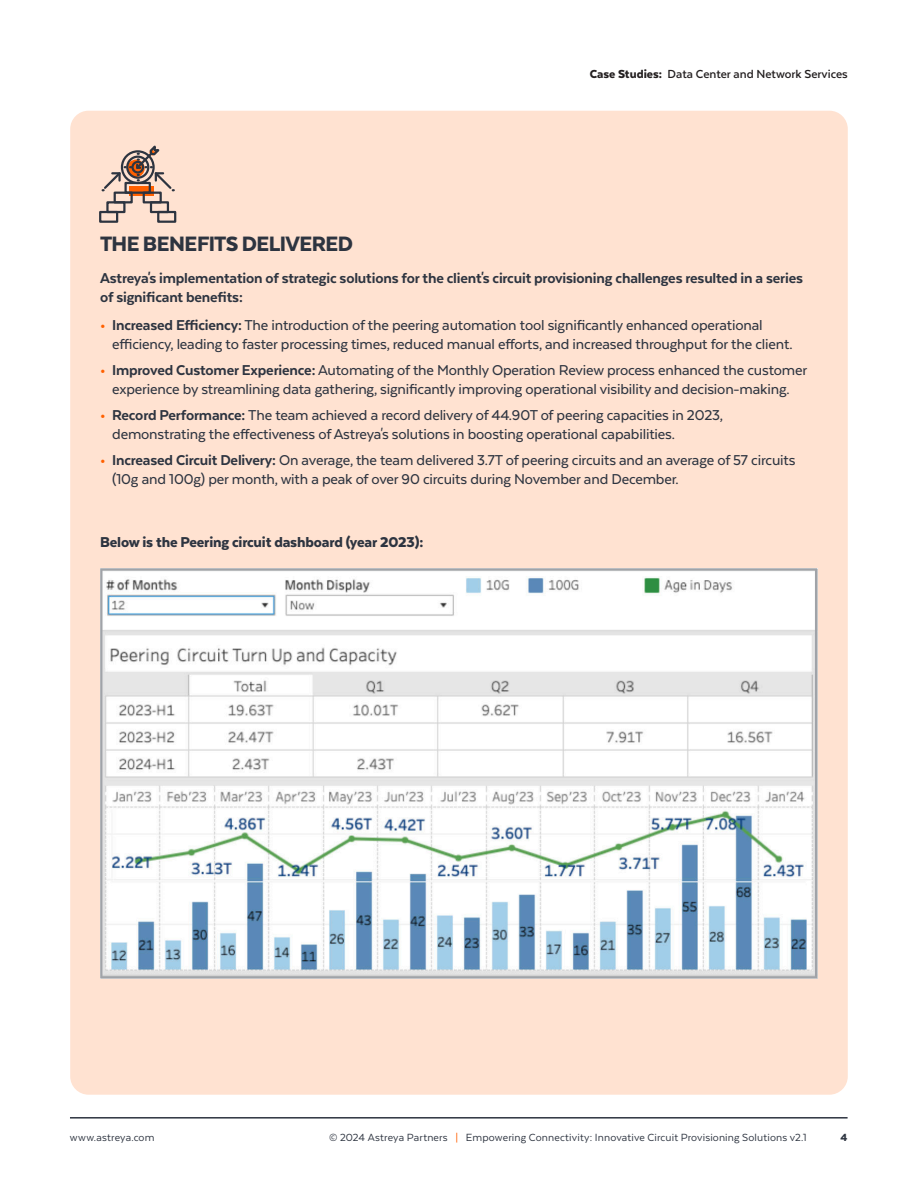
<style>
.page{position:relative;width:918px;height:1188px;background:#fff}
.page>*{position:absolute;margin:0;border:0;box-sizing:border-box;transform-origin:0 0}
.t1{font:800 24px "Texta Pro";letter-spacing:-.025em;color:#2d3440}
.t2{font:500 16.5px/18.8px "Texta Pro";letter-spacing:-.01em;color:#2d3440}
.t3{font:900 16.5px/19.5px "Texta Pro";letter-spacing:-.01em;color:#2d3440}
.t4{font:800 16.5px "Texta Pro";letter-spacing:-.01em;color:#2d3440}
.t5{font:700 13.5px "Texta Pro";color:#231f20}
.t6{font:12px "Texta Pro";letter-spacing:.01em;color:#2d3440}
.t7{font:800 12px "Texta Pro";color:#2d3440}
.s1{font-weight:800}
.s2{font-weight:800;color:#ff6000}
.s3{font-weight:900}
.s4{color:#ff6000}
</style>
<div class="page">
<div style="left:70px;top:111px;width:778px;height:984px;background:#ffe2d1;border-radius:18px"></div>
<svg style="left:129px;top:191px;width:24px;height:5px"></svg>
<div style="left:99px;top:211px;width:19px;height:12px;border:2px solid #2d3440"></div>
<div style="left:106px;top:201px;width:20px;height:12px;border:2px solid #2d3440"></div>
<div style="left:114px;top:192px;width:19px;height:11px;border:2px solid #2d3440"></div>
<div style="left:157px;top:211px;width:19px;height:12px;border:2px solid #2d3440"></div>
<div style="left:150px;top:201px;width:19px;height:12px;border:2px solid #2d3440"></div>
<div style="left:143px;top:192px;width:19px;height:11px;border:2px solid #2d3440"></div>
<div style="left:124px;top:182px;width:27px;height:12px;border:2px solid #2d3440"></div>
<svg style="left:102px;top:145px;width:72px;height:46px"></svg>
<svg style="left:100px;top:568px;width:717px;height:410px;background:#e6ebee"></svg>
<hr style="left:70px;top:1117px;width:778px;height:2px;background:#2d3440">
<p class="t5" style="left:590px;top:69px;width:260px"><span class="s1">Case Studies:</span> Data Center and Network Services</p>
<h1 class="t1" style="left:100px;top:234px;width:254px">THE BENEFITS DELIVERED</h1>
<p class="t3" style="left:100px;top:268px;width:704px">Astreya's implementation of strategic solutions for the client's circuit provisioning challenges resulted in a series of significant benefits:</p>
<p class="t2" style="left:112px;top:316px;width:682px;text-indent:-12px"><span class="s2">•</span> <span class="s3">Increased Efficiency:</span> The introduction of the peering automation tool significantly enhanced operational efficiency, leading to faster processing times, reduced manual efforts, and increased throughput for the client.</p>
<p class="t2" style="left:100px;top:361px;width:709px;text-align:center"><span class="s2">•</span> <span class="s3">Improved Customer Experience:</span> Automating of the Monthly Operation Review process enhanced the customer experience by streamlining data gathering, significantly improving operational visibility and decision-making.</p>
<p class="t2" style="left:112px;top:406px;width:612px;text-indent:-12px"><span class="s2">•</span> <span class="s3">Record Performance:</span> The team achieved a record delivery of 44.90T of peering capacities in 2023, demonstrating the effectiveness of Astreya's solutions in boosting operational capabilities.</p>
<p class="t2" style="left:112px;top:451px;width:685px;text-indent:-12px"><span class="s2">•</span> <span class="s3">Increased Circuit Delivery:</span> On average, the team delivered 3.7T of peering circuits and an average of 57 circuits (10g and 100g) per month, with a peak of over 90 circuits during November and December.</p>
<p class="t4" style="left:100px;top:535px;width:325px">Below is the Peering circuit dashboard (year 2023):</p>
<p class="t6" style="left:70px;top:1132px;width:86px">www.astreya.com</p>
<p class="t6" style="left:329px;top:1132px;width:479px">© 2024 Astreya Partners <span class="s4">|</span> Empowering Connectivity: Innovative Circuit Provisioning Solutions v2.1</p>
<p class="t7" style="left:841px;top:1132px;width:8px">4</p>
</div>
